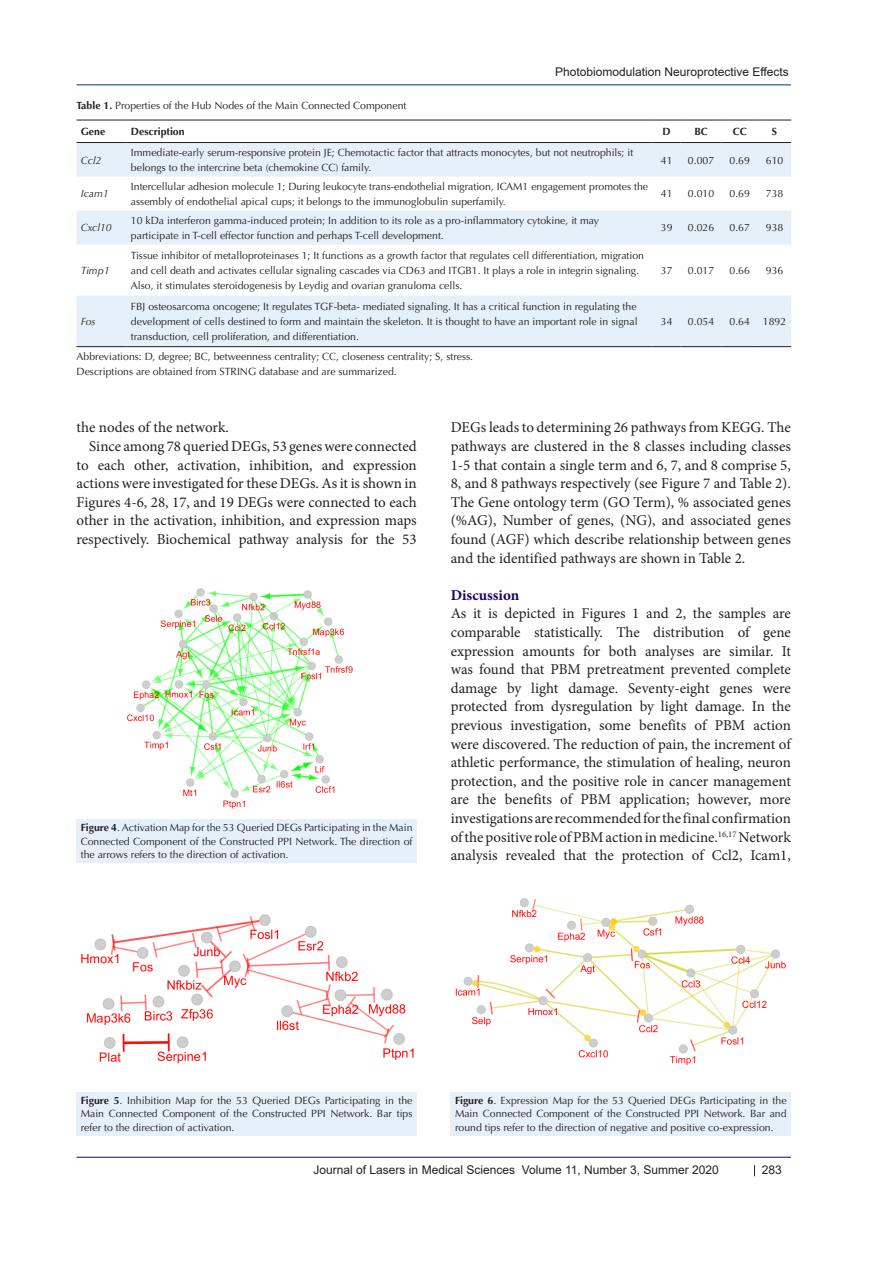
<style>
.page{position:relative;width:893px;height:1263px;background:#fff}
.page>*{position:absolute;margin:0;border:0;box-sizing:border-box;transform-origin:0 0}
.t1{font:15px/18.6px "Minion Pro";color:#231f20;text-align:justify}
.t2{font:700 15px "Minion Pro";color:#190066}
.t3{font:12px "Arial";color:#231f20}
.t4{font:10.5px/15px "Optima LT Std";color:#231f20}
.t5{font:italic 10.5px "Optima LT Std";color:#231f20}
.t6{font:700 10.5px "Optima LT Std";color:#231f20}
.s1{font-weight:700}
</style>
<div class="page">
<hr style="left:77px;top:1157px;width:714px;height:1px;background:#190066">
<hr style="left:77px;top:85px;width:714px;height:1px;background:#053278">
<svg style="left:77px;top:143px;width:714px;height:203px;fill:#e6f0fa"></svg>
<hr style="left:77px;top:120px;width:50px;height:1px;background:#231f20">
<hr style="left:127px;top:120px;width:526px;height:1px;background:#231f20">
<svg style="left:653px;top:120px;width:28px;height:1px"></svg>
<hr style="left:681px;top:120px;width:40px;height:1px;background:#231f20">
<hr style="left:721px;top:120px;width:37px;height:1px;background:#231f20">
<hr style="left:758px;top:120px;width:33px;height:1px;background:#231f20">
<hr style="left:77px;top:142px;width:50px;height:1px;background:#231f20">
<hr style="left:127px;top:142px;width:526px;height:1px;background:#231f20">
<svg style="left:653px;top:142px;width:28px;height:1px"></svg>
<hr style="left:681px;top:142px;width:40px;height:1px;background:#231f20">
<hr style="left:721px;top:142px;width:37px;height:1px;background:#231f20">
<hr style="left:758px;top:142px;width:33px;height:1px;background:#231f20">
<hr style="left:77px;top:346px;width:50px;height:1px;background:#231f20">
<hr style="left:127px;top:346px;width:526px;height:1px;background:#231f20">
<svg style="left:653px;top:346px;width:28px;height:1px"></svg>
<hr style="left:681px;top:346px;width:40px;height:1px;background:#231f20">
<hr style="left:721px;top:346px;width:37px;height:1px;background:#231f20">
<hr style="left:758px;top:346px;width:33px;height:1px;background:#231f20">
<img style="left:127px;top:588px;width:226px;height:221px">
<img style="left:81px;top:914px;width:333px;height:150px">
<div style="left:77px;top:819px;width:340px;height:44px;background:#e6f0fa"></div>
<div style="left:451px;top:1091px;width:340px;height:44px;background:#e6f0fa"></div>
<div style="left:77px;top:1091px;width:340px;height:44px;background:#e6f0fa"></div>
<img style="left:455px;top:898px;width:331px;height:168px">
<p class="t3" style="left:555px;top:64px;width:235px">Photobiomodulation Neuroprotective Effects</p>
<p class="t4" style="left:77px;top:98px;width:331px"><span class="s1">Table 1.</span> Properties of the Hub Nodes of the Main Connected Component</p>
<p class="t6" style="left:81px;top:125px;width:26px">Gene</p>
<p class="t6" style="left:131px;top:125px;width:55px">Description</p>
<p class="t6" style="left:663px;top:125px;width:10px">D</p>
<p class="t6" style="left:694px;top:125px;width:15px">BC</p>
<p class="t6" style="left:733px;top:125px;width:16px">CC</p>
<p class="t6" style="left:772px;top:125px;width:7px">S</p>
<p class="t5" style="left:81px;top:154px;width:22px">Ccl2</p>
<p class="t4" style="left:131px;top:145px;width:504px">Immediate-early serum-responsive protein JE; Chemotactic factor that attracts monocytes, but not neutrophils; it belongs to the intercrine beta (chemokine CC) family.</p>
<p class="t4" style="left:661px;top:153px;width:13px">41</p>
<p class="t4" style="left:688px;top:153px;width:28px">0.007</p>
<p class="t4" style="left:729px;top:153px;width:22px">0.69</p>
<p class="t4" style="left:766px;top:153px;width:19px">610</p>
<p class="t5" style="left:81px;top:188px;width:30px">Icam1</p>
<p class="t4" style="left:131px;top:179px;width:519px">Intercellular adhesion molecule 1; During leukocyte trans-endothelial migration, ICAM1 engagement promotes the assembly of endothelial apical cups; it belongs to the immunoglobulin superfamily.</p>
<p class="t4" style="left:661px;top:186px;width:13px">41</p>
<p class="t4" style="left:688px;top:186px;width:28px">0.010</p>
<p class="t4" style="left:729px;top:186px;width:22px">0.69</p>
<p class="t4" style="left:766px;top:186px;width:19px">738</p>
<p class="t5" style="left:81px;top:222px;width:32px">Cxcl10</p>
<p class="t4" style="left:131px;top:213px;width:470px">10 kDa interferon gamma-induced protein; In addition to its role as a pro-inflammatory cytokine, it may participate in T-cell effector function and perhaps T-cell development.</p>
<p class="t4" style="left:661px;top:221px;width:13px">39</p>
<p class="t4" style="left:688px;top:221px;width:28px">0.026</p>
<p class="t4" style="left:729px;top:221px;width:22px">0.67</p>
<p class="t4" style="left:766px;top:221px;width:19px">938</p>
<p class="t5" style="left:81px;top:264px;width:30px">Timp1</p>
<p class="t4" style="left:131px;top:248px;width:515px">Tissue inhibitor of metalloproteinases 1; It functions as a growth factor that regulates cell differentiation, migration and cell death and activates cellular signaling cascades via CD63 and ITGB1. It plays a role in integrin signaling.<br>Also, it stimulates steroidogenesis by Leydig and ovarian granuloma cells.</p>
<p class="t4" style="left:661px;top:263px;width:13px">37</p>
<p class="t4" style="left:688px;top:263px;width:28px">0.017</p>
<p class="t4" style="left:729px;top:263px;width:22px">0.66</p>
<p class="t4" style="left:766px;top:263px;width:19px">936</p>
<p class="t5" style="left:81px;top:315px;width:16px">Fos</p>
<p class="t4" style="left:131px;top:299px;width:508px;text-align:justify">FBJ osteosarcoma oncogene; It regulates TGF-beta- mediated signaling. It has a critical function in regulating the development of cells destined to form and maintain the skeleton. It is thought to have an important role in signal transduction, cell proliferation, and differentiation.</p>
<p class="t4" style="left:77px;top:349px;width:398px">Abbreviations: D, degree; BC, betweenness centrality; CC, closeness centrality; S, stress.</p>
<p class="t4" style="left:77px;top:364px;width:322px">Descriptions are obtained from STRING database and are summarized.</p>
<p class="t4" style="left:661px;top:314px;width:13px">34</p>
<p class="t4" style="left:688px;top:314px;width:28px">0.054</p>
<p class="t4" style="left:729px;top:314px;width:22px">0.64</p>
<p class="t4" style="left:763px;top:314px;width:25px">1892</p>
<p class="t1" style="left:77px;top:418px;width:154px">the nodes of the network.</p>
<p class="t1" style="left:77px;top:437px;width:342px;text-indent:13px">Since among 78 queried DEGs, 53 genes were connected to each other, activation, inhibition, and expression actions were investigated for these DEGs. As it is shown in Figures 4-6, 28, 17, and 19 DEGs were connected to each other in the activation, inhibition, and expression maps respectively. Biochemical pathway analysis for the 53</p>
<p class="t4" style="left:81px;top:821px;width:333px;line-height:13.5px;text-align:justify"><span class="s1">Figure 4</span>. Activation Map for the 53 Queried DEGs Participating in the Main Connected Component of the Constructed PPI Network. The direction of the arrows refers to the direction of activation.</p>
<p class="t1" style="left:451px;top:418px;width:342px">DEGs leads to determining 26 pathways from KEGG. The pathways are clustered in the 8 classes including classes 1-5 that contain a single term and 6, 7, and 8 comprise 5, 8, and 8 pathways respectively (see Figure 7 and Table 2).<br>The Gene ontology term (GO Term), % associated genes (%AG), Number of genes, (NG), and associated genes found (AGF) which describe relationship between genes and the identified pathways are shown in Table 2.</p>
<p class="t2" style="left:451px;top:584px;width:70px">Discussion</p>
<p class="t1" style="left:451px;top:604px;width:342px">As it is depicted in Figures 1 and 2, the samples are comparable statistically. The distribution of gene expression amounts for both analyses are similar. It was found that PBM pretreatment prevented complete damage by light damage. Seventy-eight genes were protected from dysregulation by light damage. In the previous investigation, some benefits of PBM action were discovered. The reduction of pain, the increment of athletic performance, the stimulation of healing, neuron protection, and the positive role in cancer management are the benefits of PBM application; however, more investigations are recommended for the final confirmation of the positive role of PBM action in medicine.<sup>16,17</sup> Network analysis revealed that the protection of Ccl2, Icam1,</p>
<p class="t4" style="left:81px;top:1093px;width:333px;line-height:13.5px;text-align:justify"><span class="s1">Figure 5</span>. Inhibition Map for the 53 Queried DEGs Participating in the Main Connected Component of the Constructed PPI Network. Bar tips refer to the direction of activation.</p>
<p class="t4" style="left:455px;top:1093px;width:333px;line-height:13.5px;text-align:justify"><span class="s1">Figure 6</span>. Expression Map for the 53 Queried DEGs Participating in the Main Connected Component of the Constructed PPI Network. Bar and round tips refer to the direction of negative and positive co-expression.</p>
<p class="t3" style="left:314px;top:1162px;width:407px">Journal of Lasers in Medical Sciences Volume 11, Number 3, Summer 2020</p>
<p class="t3" style="left:762px;top:1161px;width:22px">283</p>
</div>
